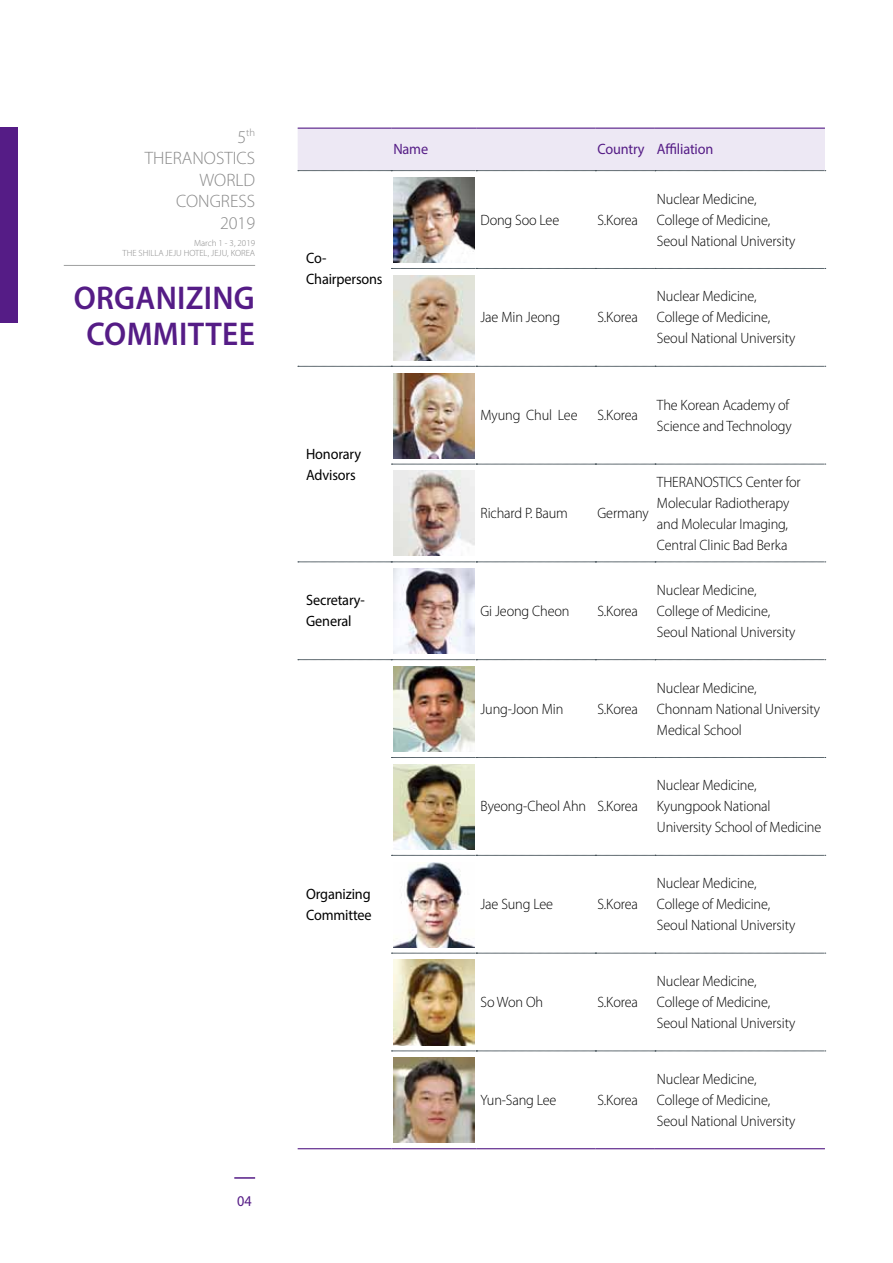
<style>
.page{position:relative;width:893px;height:1263px;background:#fff}
.page>*{position:absolute;margin:0;border:0;box-sizing:border-box;transform-origin:0 0}
.t1{font:600 33px/36px "Myriad Pro";letter-spacing:.01em;color:#551c86;text-align:center;scale:.95 1}
.t2{font:300 18px "Myriad Pro";color:#898989}
.t3{font:300 15px/21px "Myriad Pro";letter-spacing:-.01em;color:#000;scale:.95 1}
.t4{font:15px/21px "Myriad Pro";letter-spacing:-.01em;color:#000;scale:.95 1}
.t5{font:15px "Myriad Pro";letter-spacing:-.01em;color:#551c86;scale:.95 1}
.t6{font:300 10.5px "Myriad Pro";color:#898989}
.t7{font:300 9px/10.8px "Myriad Pro";color:#898989;text-align:right}
.s1{font-size:18px}
</style>
<div class="page">
<hr style="left:234px;top:1177px;width:21px;height:2px;background:#551c86">
<div style="left:0;top:128px;width:17px;height:195px;background:#551c86"></div>
<hr style="left:64px;top:265px;width:191px;height:1px;background:#9fa0a0">
<div style="left:298px;top:129px;width:528px;height:42px;background:#ede8f4"></div>
<svg style="left:391px;top:268px;width:435px;height:1px"></svg>
<svg style="left:298px;top:366px;width:528px;height:1px"></svg>
<svg style="left:391px;top:464px;width:435px;height:1px"></svg>
<svg style="left:298px;top:562px;width:528px;height:1px"></svg>
<svg style="left:298px;top:659px;width:528px;height:1px"></svg>
<svg style="left:391px;top:757px;width:435px;height:1px"></svg>
<svg style="left:391px;top:855px;width:435px;height:1px"></svg>
<svg style="left:391px;top:953px;width:435px;height:1px"></svg>
<svg style="left:391px;top:1051px;width:435px;height:1px"></svg>
<hr style="left:298px;top:128px;width:93px;height:1px;background:#551c86">
<hr style="left:391px;top:128px;width:85px;height:1px;background:#551c86">
<hr style="left:476px;top:128px;width:119px;height:1px;background:#551c86">
<hr style="left:595px;top:128px;width:60px;height:1px;background:#551c86">
<hr style="left:655px;top:128px;width:170px;height:1px;background:#551c86">
<hr style="left:298px;top:1148px;width:93px;height:1px;background:#551c86">
<hr style="left:391px;top:1148px;width:85px;height:1px;background:#551c86">
<hr style="left:476px;top:1148px;width:119px;height:1px;background:#551c86">
<hr style="left:595px;top:1148px;width:60px;height:1px;background:#551c86">
<hr style="left:655px;top:1148px;width:170px;height:1px;background:#551c86">
<img style="left:393px;top:177px;width:81px;height:86px">
<img style="left:393px;top:275px;width:81px;height:85px">
<img style="left:393px;top:373px;width:81px;height:85px">
<img style="left:393px;top:471px;width:81px;height:85px">
<img style="left:393px;top:569px;width:81px;height:85px">
<img style="left:393px;top:666px;width:81px;height:86px">
<img style="left:393px;top:764px;width:81px;height:85px">
<img style="left:393px;top:862px;width:81px;height:85px">
<img style="left:393px;top:960px;width:81px;height:85px">
<img style="left:393px;top:1058px;width:81px;height:85px">
<p class="t6" style="left:237px;top:126px;width:19px"><span class="s1">5</span>th</p>
<p class="t2" style="left:145px;top:148px;width:112px">THERANOSTICS</p>
<p class="t2" style="left:199px;top:170px;width:57px">World</p>
<p class="t2" style="left:176px;top:192px;width:54px">Congress</p>
<p class="t2" style="left:220px;top:213px;width:37px">2019</p>
<p class="t7" style="left:123px;top:237px;width:134px">March 1 - 3, 2019<br>THE SHILLA JEJU HOTEL, JEJU, KOREA</p>
<h1 class="t1" style="left:74px;top:279px;width:192px">ORGANIZING<br>COMMITTEE</h1>
<p class="t5" style="left:237px;top:1192px;width:17px">04</p>
<p class="t5" style="left:393px;top:140px;width:38px">Name</p>
<p class="t5" style="left:597px;top:140px;width:124px">Country Affiliation</p>
<p class="t4" style="left:306px;top:247px;width:82px">Co-<br>Chairpersons</p>
<p class="t4" style="left:306px;top:443px;width:59px">Honorary<br>Advisors</p>
<p class="t3" style="left:480px;top:209px;width:84px">Dong Soo Lee</p>
<p class="t3" style="left:597px;top:209px;width:44px">S.Korea</p>
<p class="t3" style="left:480px;top:307px;width:85px">Jae Min Jeong</p>
<p class="t3" style="left:597px;top:307px;width:44px">S.Korea</p>
<p class="t3" style="left:657px;top:188px;width:147px">Nuclear Medicine,<br>College of Medicine,<br>Seoul National University</p>
<p class="t3" style="left:657px;top:286px;width:147px">Nuclear Medicine,<br>College of Medicine,<br>Seoul National University</p>
<p class="t3" style="left:480px;top:405px;width:104px">Myung Chul Lee</p>
<p class="t3" style="left:597px;top:405px;width:44px">S.Korea</p>
<p class="t3" style="left:657px;top:394px;width:143px">The Korean Academy of<br>Science and Technology</p>
<p class="t3" style="left:480px;top:503px;width:94px">Richard P. Baum</p>
<p class="t3" style="left:597px;top:503px;width:55px">Germany</p>
<p class="t3" style="left:657px;top:471px;width:153px">THERANOSTICS Center for<br>Molecular Radiotherapy and Molecular Imaging,<br>Central Clinic Bad Berka</p>
<p class="t4" style="left:306px;top:590px;width:63px">Secretary-<br>General</p>
<p class="t3" style="left:480px;top:601px;width:95px">Gi Jeong Cheon</p>
<p class="t3" style="left:597px;top:601px;width:44px">S.Korea</p>
<p class="t3" style="left:480px;top:698px;width:89px">Jung-Joon Min</p>
<p class="t3" style="left:597px;top:698px;width:44px">S.Korea</p>
<p class="t4" style="left:306px;top:883px;width:70px">Organizing<br>Committee</p>
<p class="t3" style="left:480px;top:796px;width:167px">Byeong-Cheol Ahn S.Korea</p>
<p class="t3" style="left:480px;top:894px;width:78px">Jae Sung Lee</p>
<p class="t3" style="left:597px;top:894px;width:44px">S.Korea</p>
<p class="t3" style="left:480px;top:992px;width:67px">So Won Oh</p>
<p class="t3" style="left:597px;top:992px;width:44px">S.Korea</p>
<p class="t3" style="left:480px;top:1090px;width:82px">Yun-Sang Lee</p>
<p class="t3" style="left:597px;top:1090px;width:44px">S.Korea</p>
<p class="t3" style="left:657px;top:580px;width:147px">Nuclear Medicine,<br>College of Medicine,<br>Seoul National University</p>
<p class="t3" style="left:657px;top:677px;width:173px">Nuclear Medicine,<br>Chonnam National University<br>Medical School</p>
<p class="t3" style="left:657px;top:775px;width:175px">Nuclear Medicine,<br>Kyungpook National<br>University School of Medicine</p>
<p class="t3" style="left:657px;top:873px;width:147px">Nuclear Medicine,<br>College of Medicine,<br>Seoul National University</p>
<p class="t3" style="left:657px;top:971px;width:147px">Nuclear Medicine,<br>College of Medicine,<br>Seoul National University</p>
<p class="t3" style="left:657px;top:1069px;width:147px">Nuclear Medicine,<br>College of Medicine,<br>Seoul National University</p>
</div>
